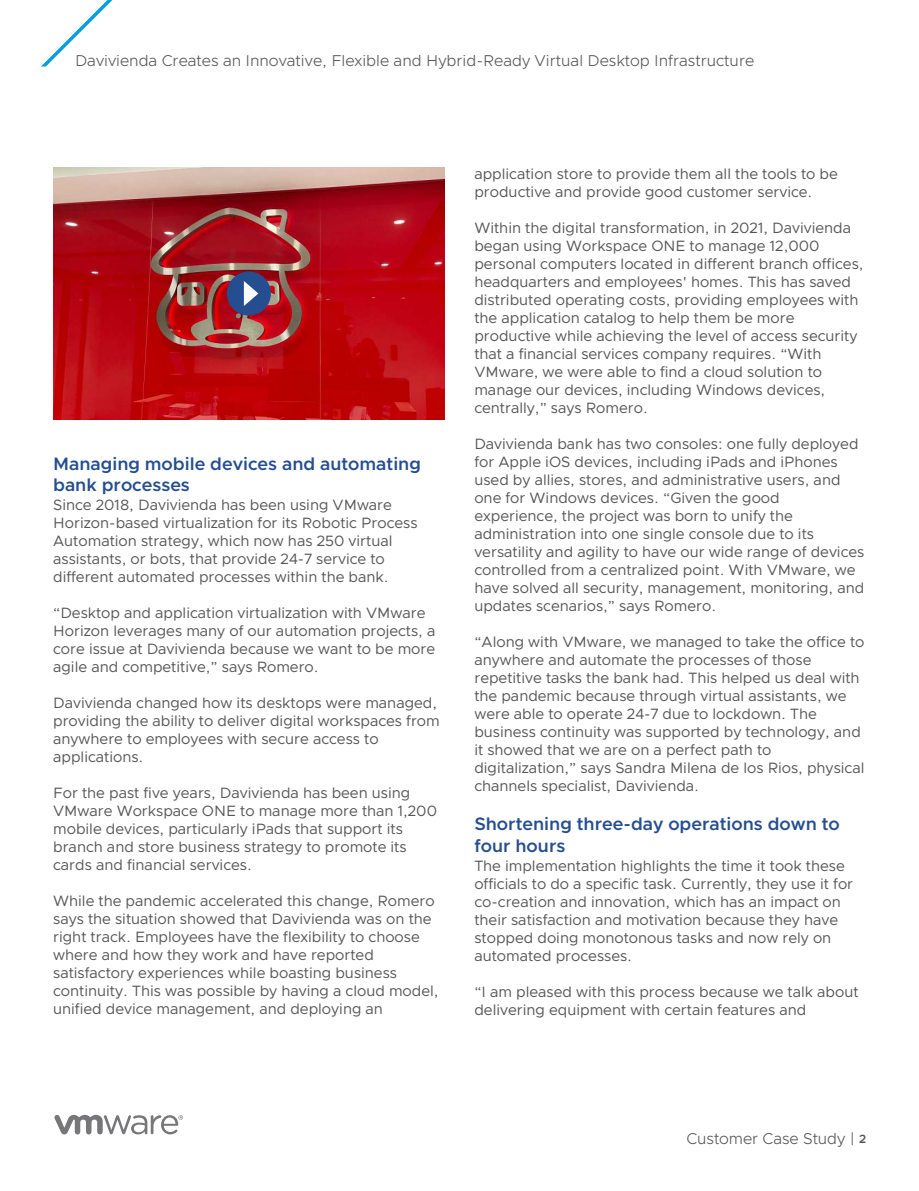
<style>
.page{position:relative;width:919px;height:1191px;background:#fff}
.page>*{position:absolute;margin:0;border:0;box-sizing:border-box;transform-origin:0 0}
.t1{font:600 18px/21.6px "Metropolis";color:#254e90}
.t2{font:300 15.75px "Metropolis";color:#565658}
.t3{font:15px/18px "Metropolis";color:#565658}
.t4{font:600 12px "Metropolis";color:#565658}
</style>
<div class="page">
<svg style="left:54px;top:1114px;width:129px;height:20px"></svg>
<svg style="left:41px;top:0;width:71px;height:67px"></svg>
<img style="left:53px;top:167px;width:391px;height:253px">
<div style="left:227px;top:271px;width:44px;height:44px;background:#254e90;border-radius:50%"></div>
<svg style="left:244px;top:281px;width:14px;height:25px"></svg>
<p class="t2" style="left:75px;top:54px;width:680px">Davivienda Creates an Innovative, Flexible and Hybrid-Ready Virtual Desktop Infrastructure</p>
<p class="t1" style="left:53px;top:454px;width:369px">Managing mobile devices and automating bank processes</p>
<p class="t3" style="left:53px;top:497px;width:366px">Since 2018, Davivienda has been using VMware Horizon-based virtualization for its Robotic Process Automation strategy, which now has 250 virtual assistants, or bots, that provide 24-7 service to different automated processes within the bank.</p>
<p class="t3" style="left:53px;top:605px;width:384px">“Desktop and application virtualization with VMware Horizon leverages many of our automation projects, a core issue at Davivienda because we want to be more agile and competitive,” says Romero.</p>
<p class="t3" style="left:53px;top:695px;width:388px">Davivienda changed how its desktops were managed, providing the ability to deliver digital workspaces from anywhere to employees with secure access to applications.</p>
<p class="t3" style="left:53px;top:785px;width:385px">For the past five years, Davivienda has been using VMware Workspace ONE to manage more than 1,200 mobile devices, particularly iPads that support its branch and store business strategy to promote its cards and financial services.</p>
<p class="t3" style="left:53px;top:893px;width:387px">While the pandemic accelerated this change, Romero says the situation showed that Davivienda was on the right track. Employees have the flexibility to choose where and how they work and have reported satisfactory experiences while boasting business continuity. This was possible by having a cloud model, unified device management, and deploying an</p>
<p class="t3" style="left:474px;top:166px;width:365px">application store to provide them all the tools to be productive and provide good customer service.</p>
<p class="t3" style="left:474px;top:220px;width:390px">Within the digital transformation, in 2021, Davivienda began using Workspace ONE to manage 12,000 personal computers located in different branch offices, headquarters and employees' homes. This has saved distributed operating costs, providing employees with the application catalog to help them be more productive while achieving the level of access security that a financial services company requires. “With VMware, we were able to find a cloud solution to manage our devices, including Windows devices, centrally,” says Romero.</p>
<p class="t3" style="left:474px;top:436px;width:391px">Davivienda bank has two consoles: one fully deployed for Apple iOS devices, including iPads and iPhones used by allies, stores, and administrative users, and one for Windows devices. “Given the good experience, the project was born to unify the administration into one single console due to its versatility and agility to have our wide range of devices controlled from a centralized point. With VMware, we have solved all security, management, monitoring, and updates scenarios,” says Romero.</p>
<p class="t3" style="left:474px;top:634px;width:391px">“Along with VMware, we managed to take the office to anywhere and automate the processes of those repetitive tasks the bank had. This helped us deal with the pandemic because through virtual assistants, we were able to operate 24-7 due to lockdown. The business continuity was supported by technology, and it showed that we are on a perfect path to digitalization,” says Sandra Milena de los Rios, physical channels specialist, Davivienda.</p>
<p class="t1" style="left:474px;top:814px;width:367px">Shortening three-day operations down to four hours</p>
<p class="t3" style="left:474px;top:857px;width:380px">The implementation highlights the time it took these officials to do a specific task. Currently, they use it for co-creation and innovation, which has an impact on their satisfaction and motivation because they have stopped doing monotonous tasks and now rely on automated processes.</p>
<p class="t3" style="left:474px;top:983px;width:385px">“I am pleased with this process because we talk about delivering equipment with certain features and</p>
<p class="t2" style="left:686px;top:1132px;width:170px">Customer Case Study |</p>
<p class="t4" style="left:859px;top:1133px;width:9px">2</p>
</div>
